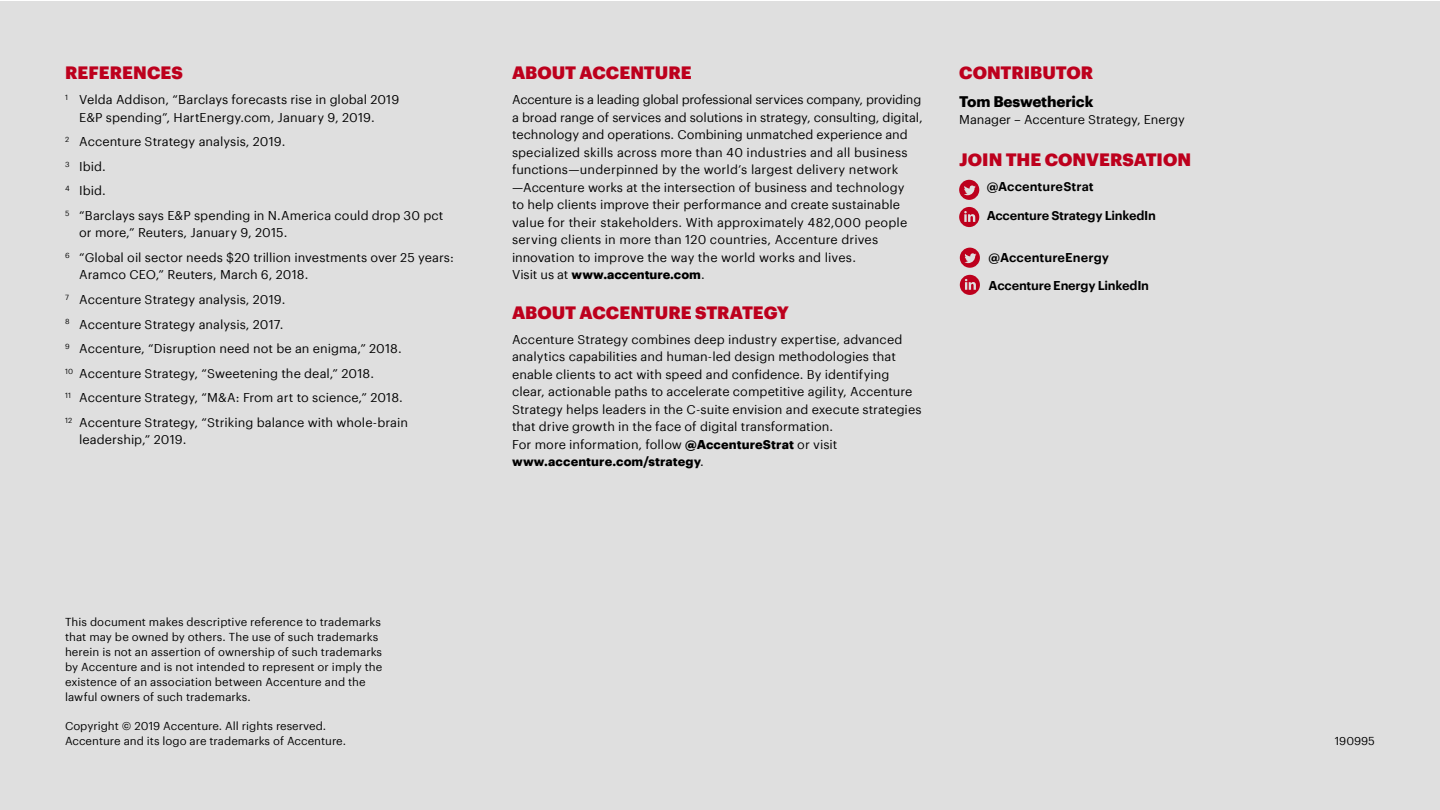
<style>
.page{position:relative;width:1440px;height:810px;background:#fff}
.page>*{position:absolute;margin:0;border:0;box-sizing:border-box;transform-origin:0 0}
.t1{font:900 17.5px "Graphik";color:#bd001d}
.t2{font:700 15px "Graphik";letter-spacing:-.01em;color:#000}
.t3{font:12.5px/17.5px "Graphik";color:#000}
.t4{font:600 12.5px "Graphik";letter-spacing:-.015em;color:#000}
.t5{font:600 12.5px "Graphik";letter-spacing:.005em;color:#000}
.t6{font:11.25px/15px "Graphik";color:#000}
.s1{font-weight:700}
</style>
<div class="page">
<div style="left:0;top:1px;width:1440px;height:809px;background:#dfdfdf"></div>
<svg style="left:959px;top:207px;width:20px;height:20px"></svg>
<svg style="left:959px;top:180px;width:20px;height:20px"></svg>
<svg style="left:960px;top:275px;width:20px;height:20px"></svg>
<svg style="left:960px;top:248px;width:20px;height:20px"></svg>
<h1 class="t1" style="left:65px;top:59px;width:119px">REFERENCES</h1>
<p class="t3" style="left:79px;top:90px;width:322px;text-indent:-14px"><sup>1</sup> Velda Addison, “Barclays forecasts rise in global 2019<br>E&amp;P spending”, HartEnergy.com, January 9, 2019.</p>
<p class="t3" style="left:65px;top:128px;width:380px;line-height:24.6px"><sup>2</sup> Accenture Strategy analysis, 2019.<br><sup>3</sup> Ibid.<br><sup>4</sup> Ibid.<br><sup>5</sup> “Barclays says E&amp;P spending in N.America could drop 30 pct</p>
<p class="t3" style="left:65px;top:219px;width:390px;line-height:24.6px;text-indent:14px">or more,” Reuters, January 9, 2015.<br><sup>6</sup> “Global oil sector needs $20 trillion investments over 25 years:</p>
<p class="t3" style="left:65px;top:262px;width:345px;line-height:24.6px;text-indent:14px">Aramco CEO,” Reuters, March 6, 2018.<br><sup>7</sup> Accenture Strategy analysis, 2019.<br><sup>8</sup> Accenture Strategy analysis, 2017.<br><sup>9</sup> Accenture, “Disruption need not be an enigma,” 2018.<br><sup>10</sup> Accenture Strategy, “Sweetening the deal,” 2018.<br><sup>11</sup> Accenture Strategy, “M&amp;A: From art to science,” 2018.<br><sup>12</sup> Accenture Strategy, “Striking balance with whole-brain</p>
<p class="t3" style="left:79px;top:430px;width:109px">leadership,” 2019.</p>
<p class="t6" style="left:65px;top:613px;width:319px">This document makes descriptive reference to trademarks that may be owned by others. The use of such trademarks herein is not an assertion of ownership of such trademarks by Accenture and is not intended to represent or imply the existence of an association between Accenture and the lawful owners of such trademarks.</p>
<p class="t6" style="left:65px;top:717px;width:283px">Copyright © 2019 Accenture. All rights reserved.<br>Accenture and its logo are trademarks of Accenture.</p>
<h1 class="t1" style="left:512px;top:59px;width:181px">ABOUT ACCENTURE</h1>
<p class="t3" style="left:512px;top:90px;width:412px">Accenture is a leading global professional services company, providing a broad range of services and solutions in strategy, consulting, digital, technology and operations. Combining unmatched experience and specialized skills across more than 40 industries and all business functions—underpinned by the world’s largest delivery network —Accenture works at the intersection of business and technology<br>to help clients improve their performance and create sustainable value for their stakeholders. With approximately 482,000 people serving clients in more than 120 countries, Accenture drives innovation to improve the way the world works and lives.<br>Visit us at <span class="s1">www.accenture.com</span>.</p>
<h1 class="t1" style="left:512px;top:299px;width:278px">ABOUT ACCENTURE STRATEGY</h1>
<p class="t3" style="left:512px;top:329px;width:411px">Accenture Strategy combines deep industry expertise, advanced analytics capabilities and human-led design methodologies that enable clients to act with speed and confidence. By identifying clear, actionable paths to accelerate competitive agility, Accenture Strategy helps leaders in the C-suite envision and execute strategies that drive growth in the face of digital transformation.<br>For more information, follow <span class="s1">@AccentureStrat</span> or visit <span class="s1">www.accenture.com/strategy</span>.</p>
<h1 class="t1" style="left:959px;top:59px;width:136px">CONTRIBUTOR</h1>
<p class="t2" style="left:959px;top:89px;width:136px">Tom Beswetherick</p>
<p class="t3" style="left:959px;top:110px;width:227px">Manager – Accenture Strategy, Energy</p>
<h1 class="t1" style="left:959px;top:146px;width:234px">JOIN THE CONVERSATION</h1>
<p class="t5" style="left:987px;top:177px;width:109px">@AccentureStrat</p>
<p class="t4" style="left:987px;top:205px;width:171px">Accenture Strategy LinkedIn</p>
<p class="t5" style="left:989px;top:248px;width:122px">@AccentureEnergy</p>
<p class="t4" style="left:989px;top:276px;width:162px">Accenture Energy LinkedIn</p>
<p class="t6" style="left:1335px;top:732px;width:42px">190995</p>
</div>
